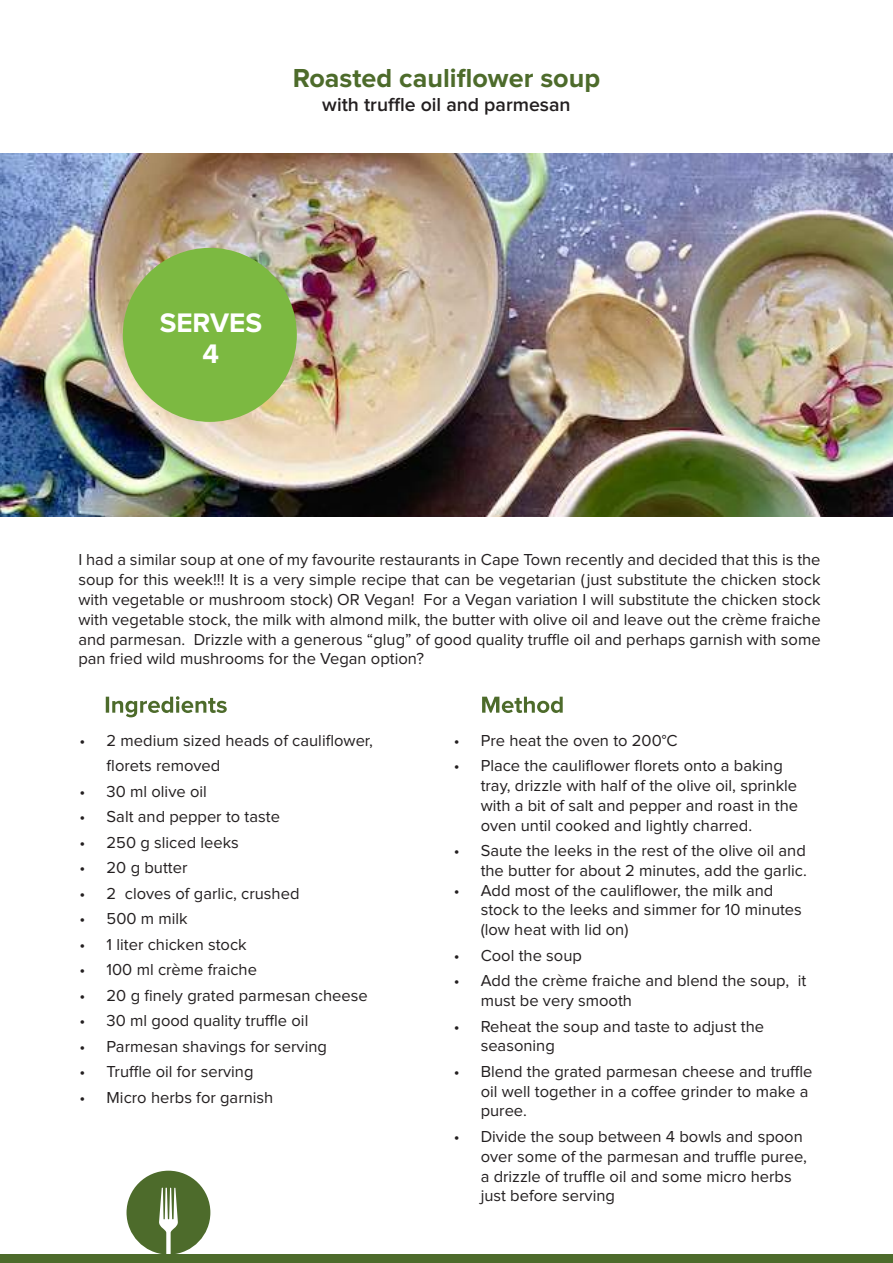
<style>
.page{position:relative;width:893px;height:1263px;background:#fff}
.page>*{position:absolute;margin:0;border:0;box-sizing:border-box;transform-origin:0 0}
.t1{font:700 27.75px/30.9px "Proxima Nova";color:#fff;text-align:center}
.t2{font:700 27px "Proxima Nova";color:#4d6b2b}
.t3{font:600 19.5px "Proxima Nova";color:#231f20}
.t4{font:16.5px/19.8px "Proxima Nova";color:#231f20}
</style>
<div class="page">
<img style="left:0;top:153px;width:893px;height:364px">
<svg style="left:106px;top:696px;width:121px;height:21px"></svg>
<svg style="left:482px;top:697px;width:81px;height:16px"></svg>
<div style="left:0;top:1254px;width:893px;height:9px;background:#4d6b2b"></div>
<div style="left:123px;top:248px;width:174px;height:174px;background:#7cb941;border-radius:50%"></div>
<svg style="left:127px;top:1171px;width:83px;height:83px"></svg>
<h2 class="t2" style="left:293px;top:66px;width:309px">Roasted cauliflower soup</h2>
<p class="t3" style="left:322px;top:95px;width:250px">with truffle oil and parmesan</p>
<h1 class="t1" style="left:160px;top:309px;width:104px">SERVES<br>4</h1>
<p class="t4" style="left:78px;top:551px;width:744px;text-align:justify">I had a similar soup at one of my favourite restaurants in Cape Town recently and decided that this is the soup for this week!!! It is a very simple recipe that can be vegetarian (just substitute the chicken stock with vegetable or mushroom stock) OR Vegan! For a Vegan variation I will substitute the chicken stock with vegetable stock, the milk with almond milk, the butter with olive oil and leave out the crème fraiche and parmesan. Drizzle with a generous “glug” of good quality truffle oil and perhaps garnish with some pan fried wild mushrooms for the Vegan option?</p>
<p class="t4" style="left:107px;top:728px;width:268px;line-height:25.5px;text-indent:-27px">• 2 medium sized heads of cauliflower, florets removed</p>
<p class="t4" style="left:80px;top:782px;width:129px">• 30 ml olive oil</p>
<p class="t4" style="left:80px;top:807px;width:202px">• Salt and pepper to taste</p>
<p class="t4" style="left:80px;top:833px;width:161px">• 250 g sliced leeks</p>
<p class="t4" style="left:80px;top:858px;width:109px">• 20 g butter</p>
<p class="t4" style="left:80px;top:884px;width:221px">• 2 cloves of garlic, crushed</p>
<p class="t4" style="left:80px;top:909px;width:110px">• 500 m milk</p>
<p class="t4" style="left:80px;top:935px;width:169px">• 1 liter chicken stock</p>
<p class="t4" style="left:80px;top:960px;width:179px">• 100 ml crème fraiche</p>
<p class="t4" style="left:80px;top:986px;width:290px">• 20 g finely grated parmesan cheese</p>
<p class="t4" style="left:80px;top:1011px;width:230px">• 30 ml good quality truffle oil</p>
<p class="t4" style="left:80px;top:1037px;width:249px">• Parmesan shavings for serving</p>
<p class="t4" style="left:80px;top:1062px;width:175px">• Truffle oil for serving</p>
<p class="t4" style="left:80px;top:1088px;width:195px">• Micro herbs for garnish</p>
<p class="t4" style="left:454px;top:731px;width:226px">• Pre heat the oven to 200°C</p>
<p class="t4" style="left:481px;top:756px;width:319px;text-indent:-27px">• Place the cauliflower florets onto a baking tray, drizzle with half of the olive oil, sprinkle with a bit of salt and pepper and roast in the oven until cooked and lightly charred.</p>
<p class="t4" style="left:454px;top:841px;width:355px;text-align:right">• Saute the leeks in the rest of the olive oil and the butter for about 2 minutes, add the garlic.</p>
<p class="t4" style="left:481px;top:881px;width:323px;text-indent:-27px">• Add most of the cauliflower, the milk and stock to the leeks and simmer for 10 minutes (low heat with lid on)</p>
<p class="t4" style="left:454px;top:946px;width:130px">• Cool the soup</p>
<p class="t4" style="left:481px;top:971px;width:327px;text-indent:-27px">• Add the crème fraiche and blend the soup, it must be very smooth</p>
<p class="t4" style="left:481px;top:1017px;width:285px;text-indent:-27px">• Reheat the soup and taste to adjust the seasoning</p>
<p class="t4" style="left:481px;top:1062px;width:333px;text-indent:-27px">• Blend the grated parmesan cheese and truffle oil well together in a coffee grinder to make a puree.</p>
<p class="t4" style="left:481px;top:1127px;width:328px;text-indent:-27px">• Divide the soup between 4 bowls and spoon over some of the parmesan and truffle puree, a drizzle of truffle oil and some micro herbs just before serving</p>
</div>
